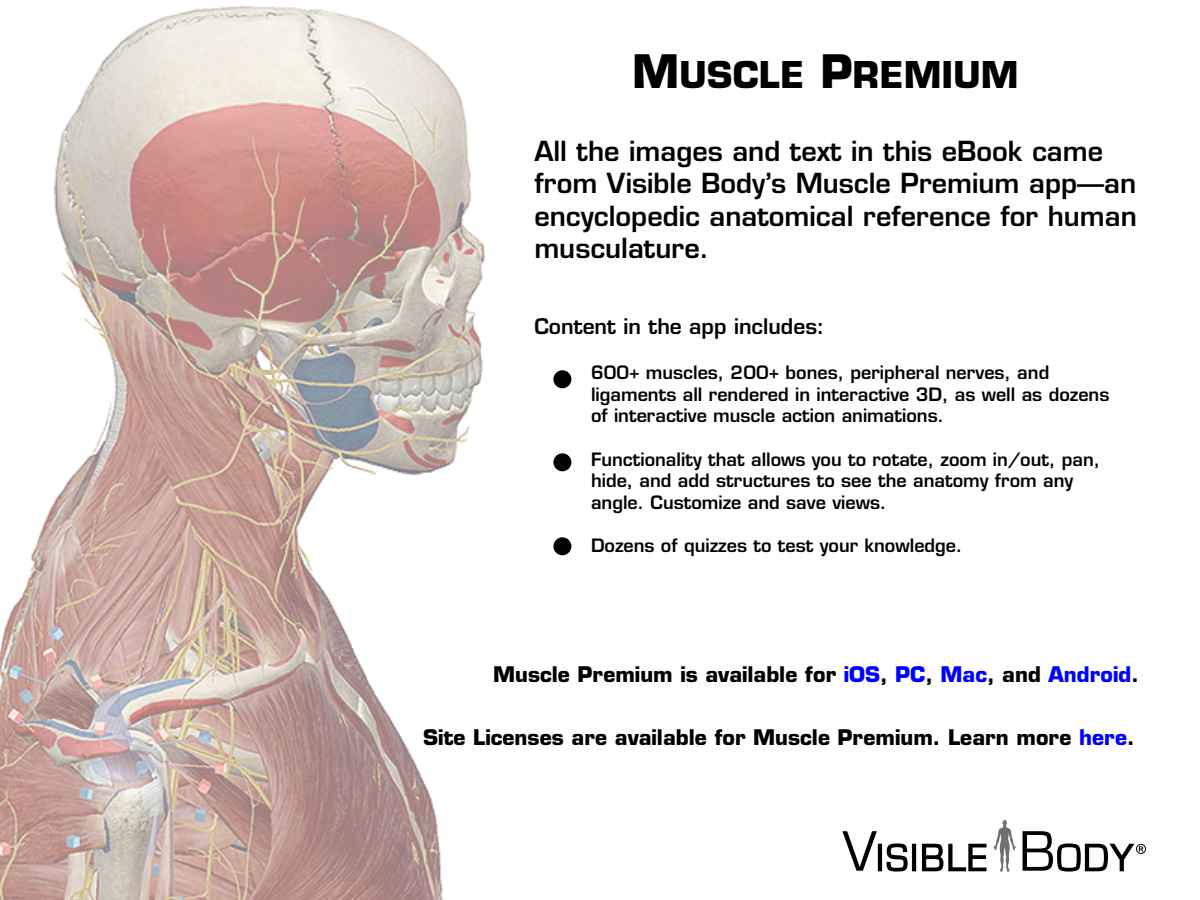
<style>
.page{position:relative;width:1200px;height:900px;background:#fff}
.page>*{position:absolute;margin:0;border:0;box-sizing:border-box;transform-origin:0 0}
.t1{font:700 36px "Eurostile LT Std";color:#000}
.t2{font:600 27px/32.4px "Eurostile LT Std";color:#000}
.t3{font:700 21px "Eurostile LT Std";color:#000}
.t4{font:600 21px "Eurostile LT Std";color:#000}
.t5{font:600 18px/21.6px "Eurostile LT Std";color:#000}
.s1{font-size:45px}
.s2{color:#00f}
</style>
<div class="page">
<img style="left:0;top:5px;width:486px;height:895px">
<div style="left:554px;top:371px;width:17px;height:17px;background:#000;border-radius:50%"></div>
<div style="left:553px;top:370px;width:18px;height:18px;border:2px solid #000;border-radius:50%"></div>
<div style="left:554px;top:454px;width:17px;height:17px;background:#000;border-radius:50%"></div>
<div style="left:553px;top:453px;width:18px;height:18px;border:2px solid #000;border-radius:50%"></div>
<div style="left:554px;top:538px;width:17px;height:17px;background:#000;border-radius:50%"></div>
<div style="left:553px;top:537px;width:18px;height:18px;border:2px solid #000;border-radius:50%"></div>
<svg style="left:842px;top:820px;width:304px;height:52px"></svg>
<h1 class="t1" style="left:632px;top:52px;width:388px"><span class="s1">M</span>USCLE <span class="s1">P</span>REMIUM</h1>
<h2 class="t2" style="left:534px;top:134px;width:604px">All the images and text in this eBook came from Visible Body’s Muscle Premium app—an encyclopedic anatomical reference for human musculature.</h2>
<p class="t4" style="left:534px;top:313px;width:292px">Content in the app includes:</p>
<p class="t5" style="left:591px;top:362px;width:520px">600+ muscles, 200+ bones, peripheral nerves, and ligaments all rendered in interactive 3D, as well as dozens of interactive muscle action animations.</p>
<p class="t5" style="left:591px;top:448px;width:511px">Functionality that allows you to rotate, zoom in/out, pan, hide, and add structures to see the anatomy from any angle. Customize and save views.</p>
<p class="t5" style="left:591px;top:534px;width:373px">Dozens of quizzes to test your knowledge.</p>
<p class="t3" style="left:493px;top:661px;width:647px">Muscle Premium is available for <span class="s2">iOS</span>, <span class="s2">PC</span>, <span class="s2">Mac</span>, and <span class="s2">Android</span>.</p>
<p class="t3" style="left:423px;top:724px;width:713px">Site Licenses are available for Muscle Premium. Learn more <span class="s2">here</span>.</p>
</div>
